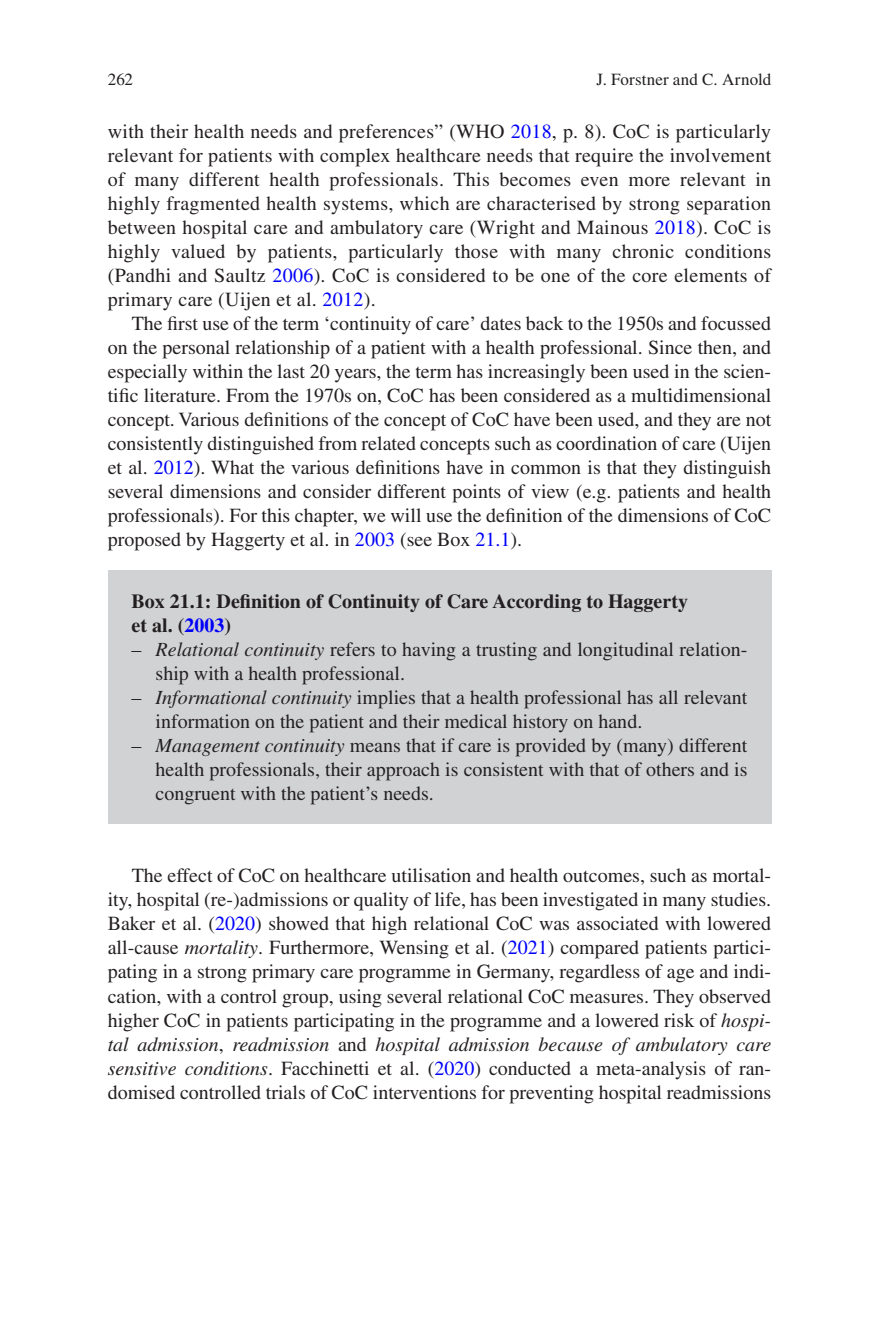
<style>
.page{position:relative;width:879px;height:1333px;background:#fff}
.page>*{position:absolute;margin:0;border:0;box-sizing:border-box;transform-origin:0 0}
.Text{font:20px/24px "Times LT Std";color:#231f20;text-align:justify}
.Text_flush{font:20px/24px "Times LT Std";letter-spacing:.015em;color:#231f20;text-align:justify}
.B_1hd_Overview{font:700 20px/24px "Times LT Std";color:#231f20}
.t1{font:17px "Times LT Std";letter-spacing:.005em;color:#231f20}
.s1{color:#0000fa}
.s2{font-style:italic}
</style>
<div class="page">
<div style="left:108px;top:570px;width:663px;height:253px;background:#d1d2d4"></div>
<p class="t1" style="left:108px;top:70px;width:27px">262</p>
<p class="Text_flush" style="left:108px;top:119px;width:665px">with their health needs and preferences” (WHO <span class="s1">2018</span>, p. 8). CoC is particularly relevant for patients with complex healthcare needs that require the involvement of many different health professionals. This becomes even more relevant in highly fragmented health systems, which are characterised by strong separation between hospital care and ambulatory care (Wright and Mainous <span class="s1">2018</span>). CoC is highly valued by patients, particularly those with many chronic conditions (Pandhi and Saultz <span class="s1">2006</span>). CoC is considered to be one of the core elements of primary care (Uijen et al. <span class="s1">2012</span>).</p>
<p class="Text" style="left:108px;top:311px;width:665px;text-indent:24px">The first use of the term ‘continuity of care’ dates back to the 1950s and focussed on the personal relationship of a patient with a health professional. Since then, and especially within the last 20 years, the term has increasingly been used in the scien&shy;tific literature. From the 1970s on, CoC has been considered as a multidimensional concept. Various definitions of the concept of CoC have been used, and they are not consistently distinguished from related concepts such as coordination of care (Uijen et al. <span class="s1">2012</span>). What the various definitions have in common is that they distinguish several dimensions and consider different points of view (e.g. patients and health professionals). For this chapter, we will use the definition of the dimensions of CoC proposed by Haggerty et al. in <span class="s1">2003</span> (see Box <span class="s1">21.1</span>).</p>
<p class="t1" style="left:596px;top:70px;width:176px">J. Forstner and C. Arnold</p>
<p class="B_1hd_Overview" style="left:132px;top:588px;width:558px">Box 21.1: Definition of Continuity of Care According to Haggerty et al. (<span class="s1">2003</span>)</p>
<p class="Text" style="left:156px;top:637px;width:593px;text-indent:-24px">– <span class="s2">Relational continuity</span> refers to having a trusting and longitudinal relation&shy;ship with a health professional.</p>
<p class="Text" style="left:156px;top:685px;width:593px;text-indent:-24px">– <span class="s2">Informational continuity</span> implies that a health professional has all relevant information on the patient and their medical history on hand.</p>
<p class="Text" style="left:156px;top:733px;width:593px;text-indent:-24px">– <span class="s2">Management continuity</span> means that if care is provided by (many) different health professionals, their approach is consistent with that of others and is congruent with the patient’s needs.</p>
<p class="Text" style="left:108px;top:863px;width:665px;text-indent:24px">The effect of CoC on healthcare utilisation and health outcomes, such as mortal&shy;ity, hospital (re-)admissions or quality of life, has been investigated in many studies.<br>Baker et al. (<span class="s1">2020</span>) showed that high relational CoC was associated with lowered all-cause <span class="s2">mortality</span>. Furthermore, Wensing et al. (<span class="s1">2021</span>) compared patients partici&shy;pating in a strong primary care programme in Germany, regardless of age and indi&shy;cation, with a control group, using several relational CoC measures. They observed higher CoC in patients participating in the programme and a lowered risk of <span class="s2">hospi&shy;tal admission</span>, <span class="s2">readmission</span> and <span class="s2">hospital admission because of ambulatory care sensitive conditions</span>. Facchinetti et al. (<span class="s1">2020</span>) conducted a meta-analysis of ran&shy;domised controlled trials of CoC interventions for preventing hospital readmissions</p>
</div>
